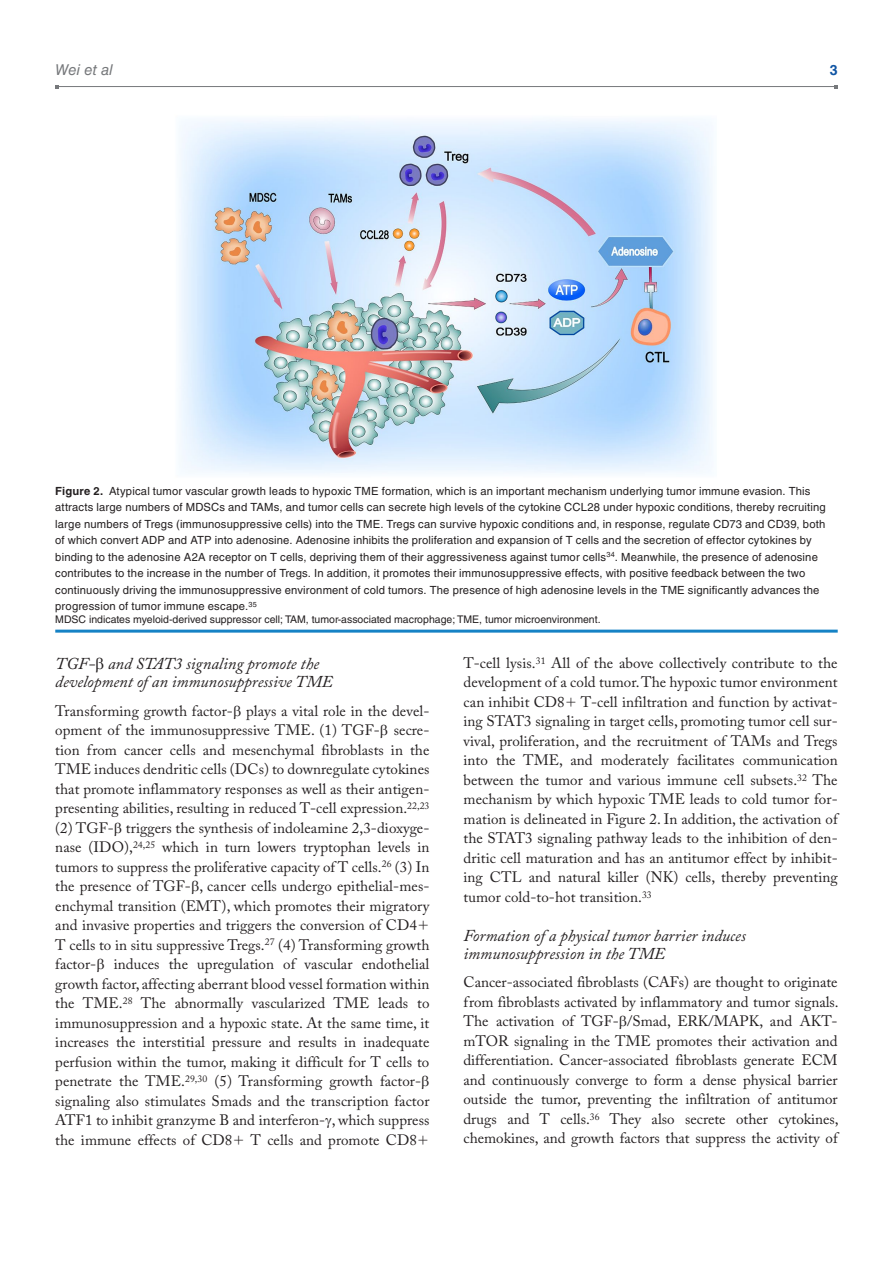
<style>
.page{position:relative;width:893px;height:1263px;background:#fff}
.page>*{position:absolute;margin:0;border:0;box-sizing:border-box;transform-origin:0 0}
.t1{font:italic 16.5px/18px "Adobe Caslon Pro";color:#231f20}
.t2{font:15px/19.5px "Adobe Caslon Pro";letter-spacing:.005em;color:#231f20;text-align:justify}
.t3{font:italic 15px "Helvetica LT Std";color:#76787b}
.t4{font:700 14.25px "Helvetica LT Std";color:#1055a4}
.t5{font:11.25px/16.5px "Helvetica LT Std";letter-spacing:.015em;color:#231f20}
.t6{font:10.5px "Helvetica LT Std";color:#231f20}
.s1{font-weight:700}
</style>
<div class="page">
<hr style="left:57px;top:86px;width:779px;height:1px;background:#76787b">
<hr style="left:55px;top:630px;width:783px;height:3px;background:#1582c5">
<img style="left:179px;top:119px;width:534px;height:355px">
<p class="t3" style="left:55px;top:61px;width:59px">Wei et al</p>
<p class="t4" style="left:830px;top:61px;width:9px">3</p>
<p class="t5" style="left:55px;top:482px;width:772px"><span class="s1">Figure 2.</span> Atypical tumor vascular growth leads to hypoxic TME formation, which is an important mechanism underlying tumor immune evasion. This attracts large numbers of MDSCs and TAMs, and tumor cells can secrete high levels of the cytokine CCL28 under hypoxic conditions, thereby recruiting large numbers of Tregs (immunosuppressive cells) into the TME. Tregs can survive hypoxic conditions and, in response, regulate CD73 and CD39, both of which convert ADP and ATP into adenosine. Adenosine inhibits the proliferation and expansion of T cells and the secretion of effector cytokines by binding to the adenosine A2A receptor on T cells, depriving them of their aggressiveness against tumor cells<sup>34</sup>. Meanwhile, the presence of adenosine contributes to the increase in the number of Tregs. In addition, it promotes their immunosuppressive effects, with positive feedback between the two continuously driving the immunosuppressive environment of cold tumors. The presence of high adenosine levels in the TME significantly advances the progression of tumor immune escape.<sup>35</sup></p>
<p class="t6" style="left:55px;top:613px;width:547px">MDSC indicates myeloid-derived suppressor cell; TAM, tumor-associated macrophage; TME, tumor microenvironment.</p>
<p class="t1" style="left:55px;top:654px;width:279px">TGF- and STAT3 signaling promote the development of an immunosuppressive TME</p>
<p class="t2" style="left:55px;top:701px;width:376px;text-align:left">Transforming growth factor- plays a vital role in the devel&shy;opment of the immunosuppressive TME. (1) TGF- secre&shy;tion from cancer cells and mesenchymal fibroblasts in the TME induces dendritic cells (DCs) to downregulate cytokines that promote inflammatory responses as well as their antigen&shy;presenting abilities, resulting in reduced T-cell expression.<sup>22,23 </sup>(2) TGF- triggers the synthesis of indoleamine 2,3-dioxyge&shy;nase (IDO),<sup>24,25</sup> which in turn lowers tryptophan levels in tumors to suppress the proliferative capacity of T cells.<sup>26</sup> (3) In the presence of TGF- , cancer cells undergo epithelial-mes&shy;enchymal transition (EMT), which promotes their migratory and invasive properties and triggers the conversion of CD4<br>T cells to in situ suppressive Tregs.<sup>27</sup> (4) Transforming growth factor- induces the upregulation of vascular endothelial growth factor, affecting aberrant blood vessel formation within the TME.<sup>28</sup> The abnormally vascularized TME leads to immunosuppression and a hypoxic state. At the same time, it increases the interstitial pressure and results in inadequate perfusion within the tumor, making it difficult for T cells to penetrate the TME.<sup>29,30</sup> (5) Transforming growth factor&shy;signaling also stimulates Smads and the transcription factor ATF1 to inhibit granzyme B and interferon- , which suppress the immune effects of CD8 T cells and promote CD8</p>
<p class="t2" style="left:463px;top:653px;width:376px">T-cell lysis.<sup>31</sup> All of the above collectively contribute to the development of a cold tumor. The hypoxic tumor environment can inhibit CD8 T-cell infiltration and function by activat&shy;ing STAT3 signaling in target cells, promoting tumor cell sur&shy;vival, proliferation, and the recruitment of TAMs and Tregs into the TME, and moderately facilitates communication between the tumor and various immune cell subsets.<sup>32</sup> The mechanism by which hypoxic TME leads to cold tumor for&shy;mation is delineated in Figure 2. In addition, the activation of the STAT3 signaling pathway leads to the inhibition of den&shy;dritic cell maturation and has an antitumor effect by inhibit&shy;ing CTL and natural killer (NK) cells, thereby preventing tumor cold-to-hot transition.<sup>33</sup></p>
<p class="t1" style="left:463px;top:926px;width:284px">Formation of a physical tumor barrier induces immunosuppression in the TME</p>
<p class="t2" style="left:463px;top:972px;width:377px">Cancer-associated fibroblasts (CAFs) are thought to originate from fibroblasts activated by inflammatory and tumor signals.<br>The activation of TGF- /Smad, ERK/MAPK, and AKT&shy;mTOR signaling in the TME promotes their activation and differentiation. Cancer-associated fibroblasts generate ECM and continuously converge to form a dense physical barrier outside the tumor, preventing the infiltration of antitumor drugs and T cells.<sup>36</sup> They also secrete other cytokines, chemokines, and growth factors that suppress the activity of</p>
</div>
